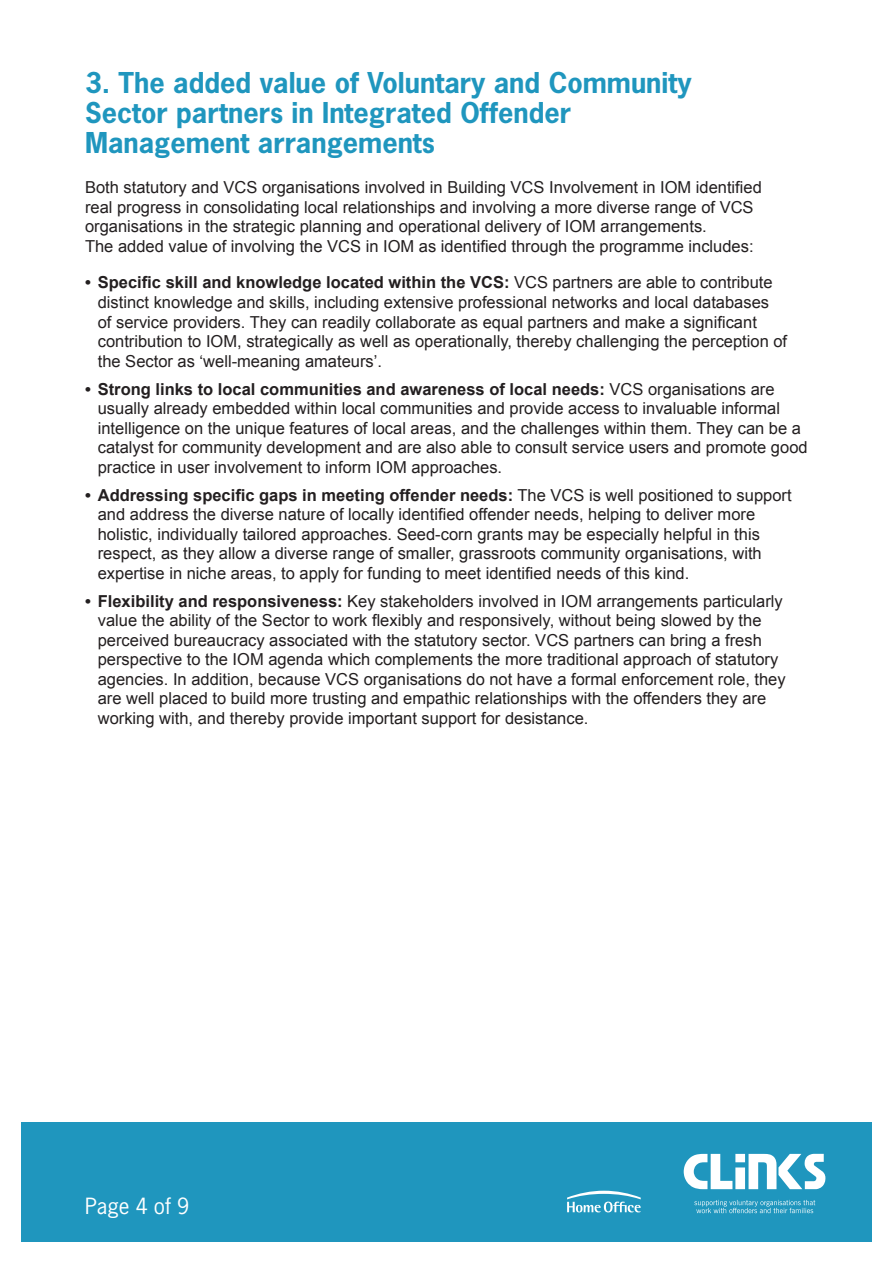
<style>
.page{position:relative;width:893px;height:1263px;background:#fff}
.page>*{position:absolute;margin:0;border:0;box-sizing:border-box;transform-origin:0 0}
.HEADING{font:700 27px/29.7px "News Gothic Std";color:#1f96be}
.t1{font:21px "News Gothic Std";color:#fff}
.BULLETTS{font:16.5px/19.5px "Arial";color:#231f20}
.BODY{font:16.5px/19.5px "Arial";color:#231f20}
.s1{font-weight:700}
</style>
<div class="page">
<div style="left:21px;top:1123px;width:851px;height:119px;background:#1f96be"></div>
<svg style="left:684px;top:1154px;width:142px;height:35px"></svg>
<svg style="left:694px;top:1200px;width:121px;height:13px"></svg>
<svg style="left:567px;top:1191px;width:74px;height:21px"></svg>
<p class="HEADING" style="left:85px;top:68px;width:608px">3. The added value of Voluntary and Community<br>Sector partners in Integrated Offender<br>Management arrangements</p>
<p class="BODY" style="left:85px;top:178px;width:678px">Both statutory and VCS organisations involved in Building VCS Involvement in IOM identified real progress in consolidating local relationships and involving a more diverse range of VCS organisations in the strategic planning and operational delivery of IOM arrangements.<br>The added value of involving the VCS in IOM as identified through the programme includes:</p>
<p class="BULLETTS" style="left:98px;top:273px;width:691px;text-indent:-13px"><span class="s1">• Specific skill and knowledge located within the VCS:</span> VCS partners are able to contribute distinct knowledge and skills, including extensive professional networks and local databases<br>of service providers. They can readily collaborate as equal partners and make a significant contribution to IOM, strategically as well as operationally, thereby challenging the perception of the Sector as ‘well-meaning amateurs’.</p>
<p class="BULLETTS" style="left:98px;top:379px;width:711px;text-indent:-13px"><span class="s1">• Strong links to local communities and awareness of local needs:</span> VCS organisations are usually already embedded within local communities and provide access to invaluable informal intelligence on the unique features of local areas, and the challenges within them. They can be a catalyst for community development and are also able to consult service users and promote good practice in user involvement to inform IOM approaches.</p>
<p class="BULLETTS" style="left:98px;top:485px;width:695px;text-indent:-13px"><span class="s1">• Addressing specific gaps in meeting offender needs:</span> The VCS is well positioned to support and address the diverse nature of locally identified offender needs, helping to deliver more holistic, individually tailored approaches. Seed-corn grants may be especially helpful in this respect, as they allow a diverse range of smaller, grassroots community organisations, with expertise in niche areas, to apply for funding to meet identified needs of this kind.</p>
<p class="BULLETTS" style="left:98px;top:591px;width:689px;text-indent:-13px"><span class="s1">• Flexibility and responsiveness:</span> Key stakeholders involved in IOM arrangements particularly value the ability of the Sector to work flexibly and responsively, without being slowed by the perceived bureaucracy associated with the statutory sector. VCS partners can bring a fresh perspective to the IOM agenda which complements the more traditional approach of statutory agencies. In addition, because VCS organisations do not have a formal enforcement role, they are well placed to build more trusting and empathic relationships with the offenders they are working with, and thereby provide important support for desistance.</p>
<p class="t1" style="left:85px;top:1192px;width:106px">Page 4 of 9</p>
</div>
